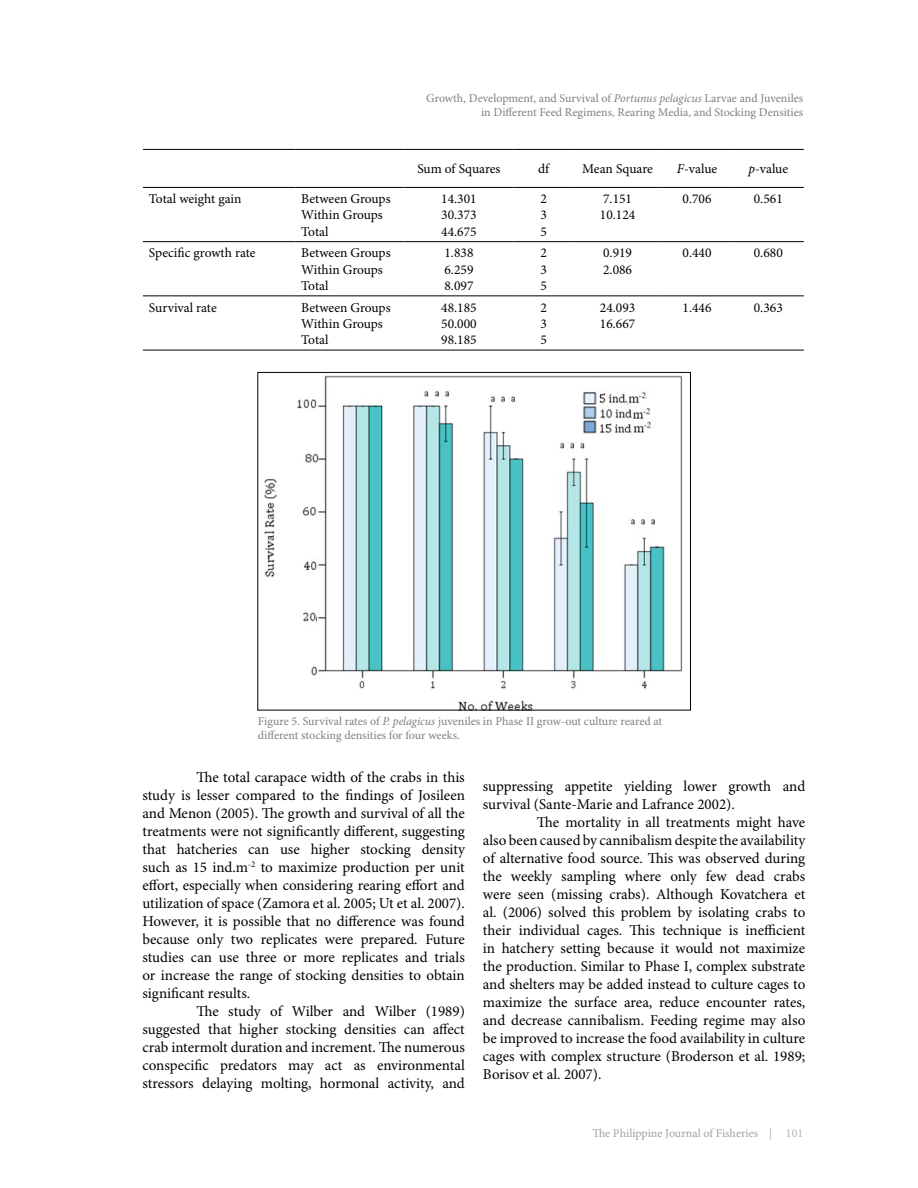
<style>
.page{position:relative;width:918px;height:1188px;background:#fff}
.page>*{position:absolute;margin:0;border:0;box-sizing:border-box;transform-origin:0 0}
.t1{font:15px/18px "Minion Pro";color:#000;text-align:justify}
.t2{font:13.5px "Minion Pro";color:#000}
.t3{font:12px/14.4px "Minion Pro";color:#7e8083}
.t4{font:12px "Minion Pro";color:#a0a1a5}
.s1{font-style:italic}
.s2{color:#b2b3b7}
</style>
<div class="page">
<hr style="left:143px;top:149px;width:152px;height:1px;background:#000">
<hr style="left:295px;top:149px;width:110px;height:1px;background:#000">
<hr style="left:405px;top:149px;width:108px;height:1px;background:#000">
<hr style="left:513px;top:149px;width:61px;height:1px;background:#000">
<hr style="left:574px;top:149px;width:87px;height:1px;background:#000">
<hr style="left:661px;top:149px;width:72px;height:1px;background:#000">
<hr style="left:733px;top:149px;width:71px;height:1px;background:#000">
<hr style="left:143px;top:187px;width:152px;height:1px;background:#000">
<hr style="left:295px;top:187px;width:110px;height:1px;background:#000">
<hr style="left:405px;top:187px;width:108px;height:1px;background:#000">
<hr style="left:513px;top:187px;width:61px;height:1px;background:#000">
<hr style="left:574px;top:187px;width:87px;height:1px;background:#000">
<hr style="left:661px;top:187px;width:72px;height:1px;background:#000">
<hr style="left:733px;top:187px;width:71px;height:1px;background:#000">
<hr style="left:143px;top:241px;width:152px;height:1px;background:#000">
<hr style="left:295px;top:241px;width:110px;height:1px;background:#000">
<hr style="left:405px;top:241px;width:108px;height:1px;background:#000">
<hr style="left:513px;top:241px;width:61px;height:1px;background:#000">
<hr style="left:574px;top:241px;width:87px;height:1px;background:#000">
<hr style="left:661px;top:241px;width:72px;height:1px;background:#000">
<hr style="left:733px;top:241px;width:71px;height:1px;background:#000">
<hr style="left:143px;top:295px;width:152px;height:1px;background:#000">
<hr style="left:295px;top:295px;width:110px;height:1px;background:#000">
<hr style="left:405px;top:295px;width:108px;height:1px;background:#000">
<hr style="left:513px;top:295px;width:61px;height:1px;background:#000">
<hr style="left:574px;top:295px;width:87px;height:1px;background:#000">
<hr style="left:661px;top:295px;width:72px;height:1px;background:#000">
<hr style="left:733px;top:295px;width:71px;height:1px;background:#000">
<hr style="left:143px;top:350px;width:152px;height:1px;background:#000">
<hr style="left:295px;top:350px;width:110px;height:1px;background:#000">
<hr style="left:405px;top:350px;width:108px;height:1px;background:#000">
<hr style="left:513px;top:350px;width:61px;height:1px;background:#000">
<hr style="left:574px;top:350px;width:87px;height:1px;background:#000">
<hr style="left:661px;top:350px;width:72px;height:1px;background:#000">
<hr style="left:733px;top:350px;width:71px;height:1px;background:#000">
<img style="left:264px;top:375px;width:419px;height:334px">
<div style="left:257px;top:372px;width:434px;height:339px;border:1px solid #000"></div>
<p class="t3" style="left:426px;top:91px;width:378px;text-align:right">Growth, Development, and Survival of <span class="s1">Portunus pelagicus</span> Larvae and Juveniles in Different Feed Regimens, Rearing Media, and Stocking Densities</p>
<p class="t2" style="left:149px;top:191px;width:94px">Total weight gain</p>
<p class="t2" style="left:301px;top:191px;width:91px">Between Groups</p>
<p class="t2" style="left:301px;top:207px;width:83px">Within Groups</p>
<p class="t2" style="left:301px;top:223px;width:29px">Total</p>
<p class="t2" style="left:149px;top:245px;width:108px">Specific growth rate</p>
<p class="t2" style="left:301px;top:245px;width:91px">Between Groups</p>
<p class="t2" style="left:301px;top:261px;width:83px">Within Groups</p>
<p class="t2" style="left:301px;top:277px;width:29px">Total</p>
<p class="t2" style="left:149px;top:299px;width:69px">Survival rate</p>
<p class="t2" style="left:301px;top:299px;width:91px">Between Groups</p>
<p class="t2" style="left:301px;top:315px;width:83px">Within Groups</p>
<p class="t2" style="left:301px;top:332px;width:29px">Total</p>
<p class="t2" style="left:417px;top:161px;width:85px">Sum of Squares</p>
<p class="t2" style="left:538px;top:161px;width:13px">df</p>
<p class="t2" style="left:582px;top:161px;width:72px">Mean Square</p>
<p class="t2" style="left:677px;top:161px;width:42px"><span class="s1">F</span>-value</p>
<p class="t2" style="left:748px;top:161px;width:41px"><span class="s1">p</span>-value</p>
<p class="t2" style="left:441px;top:191px;width:37px">14.301</p>
<p class="t2" style="left:441px;top:207px;width:37px">30.373</p>
<p class="t2" style="left:441px;top:223px;width:37px">44.675</p>
<p class="t2" style="left:444px;top:245px;width:30px">1.838</p>
<p class="t2" style="left:444px;top:261px;width:30px">6.259</p>
<p class="t2" style="left:444px;top:277px;width:30px">8.097</p>
<p class="t2" style="left:441px;top:299px;width:37px">48.185</p>
<p class="t2" style="left:441px;top:315px;width:37px">50.000</p>
<p class="t2" style="left:441px;top:332px;width:37px">98.185</p>
<p class="t2" style="left:540px;top:191px;width:8px">2</p>
<p class="t2" style="left:540px;top:207px;width:8px">3</p>
<p class="t2" style="left:540px;top:223px;width:8px">5</p>
<p class="t2" style="left:540px;top:245px;width:8px">2</p>
<p class="t2" style="left:540px;top:261px;width:8px">3</p>
<p class="t2" style="left:540px;top:277px;width:8px">5</p>
<p class="t2" style="left:540px;top:299px;width:8px">2</p>
<p class="t2" style="left:540px;top:315px;width:8px">3</p>
<p class="t2" style="left:540px;top:332px;width:8px">5</p>
<p class="t2" style="left:603px;top:191px;width:30px">7.151</p>
<p class="t2" style="left:600px;top:207px;width:37px">10.124</p>
<p class="t2" style="left:683px;top:191px;width:30px">0.706</p>
<p class="t2" style="left:754px;top:191px;width:30px">0.561</p>
<p class="t2" style="left:603px;top:245px;width:30px">0.919</p>
<p class="t2" style="left:603px;top:261px;width:30px">2.086</p>
<p class="t2" style="left:683px;top:245px;width:30px">0.440</p>
<p class="t2" style="left:754px;top:245px;width:30px">0.680</p>
<p class="t2" style="left:600px;top:299px;width:37px">24.093</p>
<p class="t2" style="left:600px;top:315px;width:37px">16.667</p>
<p class="t2" style="left:683px;top:299px;width:30px">1.446</p>
<p class="t2" style="left:754px;top:299px;width:30px">0.363</p>
<p class="t3" style="left:258px;top:714px;width:406px">Figure 5. Survival rates of <span class="s1">P. pelagicus</span> juveniles in Phase II grow-out culture reared at different stocking densities for four weeks.</p>
<p class="t1" style="left:142px;top:769px;width:324px;text-indent:54px">The total carapace width of the crabs in this study is lesser compared to the findings of Josileen and Menon (2005). The growth and survival of all the treatments were not significantly different, suggesting that hatcheries can use higher stocking density such as 15 ind.m<sup>-2</sup> to maximize production per unit effort, especially when considering rearing effort and utilization of space (Zamora et al. 2005; Ut et al. 2007).<br>However, it is possible that no difference was found because only two replicates were prepared. Future studies can use three or more replicates and trials or increase the range of stocking densities to obtain significant results.</p>
<p class="t1" style="left:142px;top:1003px;width:324px;text-indent:54px">The study of Wilber and Wilber (1989) suggested that higher stocking densities can affect crab intermolt duration and increment. The numerous conspecific predators may act as environmental stressors delaying molting, hormonal activity, and</p>
<p class="t1" style="left:483px;top:777px;width:324px">suppressing appetite yielding lower growth and survival (Sante-Marie and Lafrance 2002).</p>
<p class="t1" style="left:483px;top:813px;width:324px;text-indent:54px">The mortality in all treatments might have also been caused by cannibalism despite the availability of alternative food source. This was observed during the weekly sampling where only few dead crabs were seen (missing crabs). Although Kovatchera et al. (2006) solved this problem by isolating crabs to their individual cages. This technique is inefficient in hatchery setting because it would not maximize the production. Similar to Phase I, complex substrate and shelters may be added instead to culture cages to maximize the surface area, reduce encounter rates, and decrease cannibalism. Feeding regime may also be improved to increase the food availability in culture cages with complex structure (Broderson et al. 1989; Borisov et al. 2007).</p>
<p class="t4" style="left:592px;top:1126px;width:212px">The Philippine Journal of Fisheries <span class="s2">| 101</span></p>
</div>
